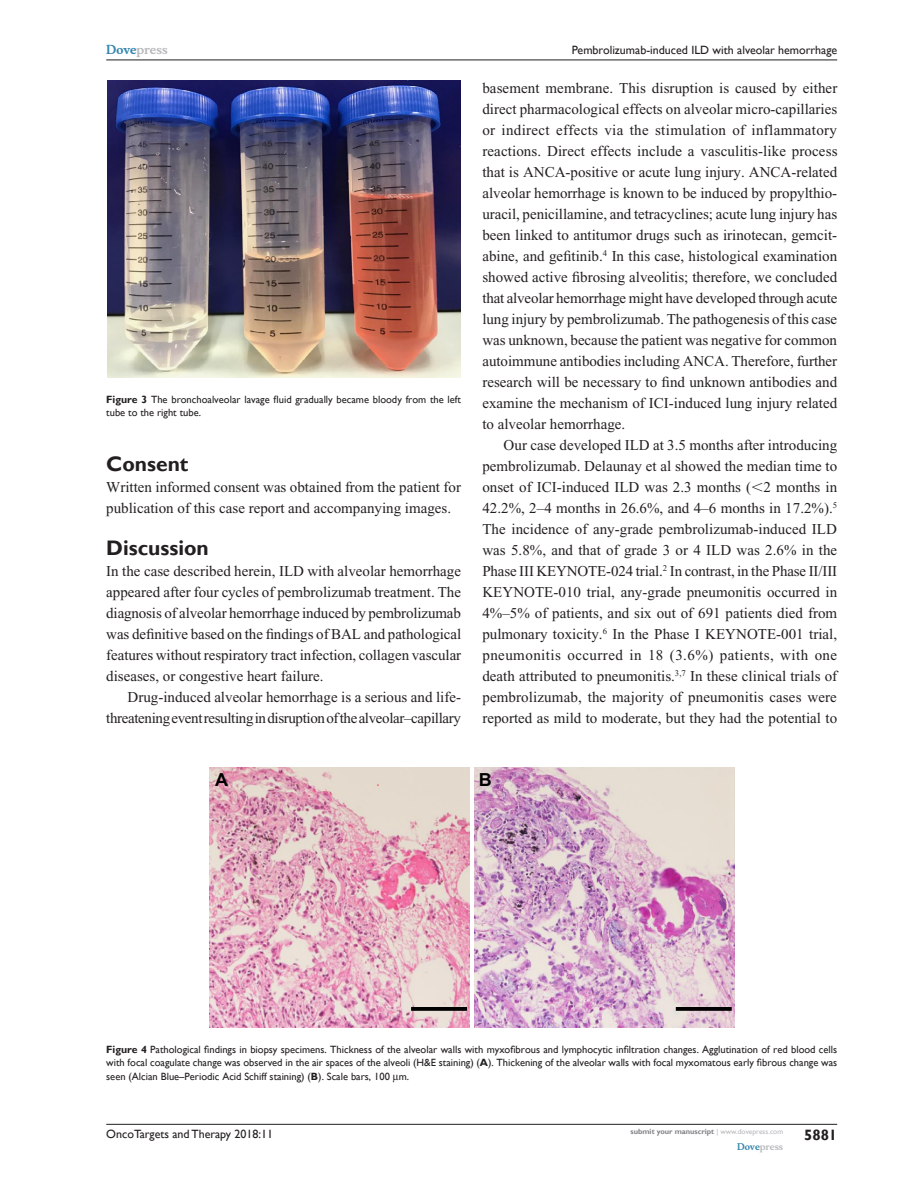
<style>
.page{position:relative;width:918px;height:1188px;background:#fff}
.page>*{position:absolute;margin:0;border:0;box-sizing:border-box;transform-origin:0 0}
.t1{font:700 21px "Gill Sans";color:#231f20}
.t2{font:700 18px "Arial";color:#000}
.Tx{font:15px/21px "Times New Roman";color:#231f20;text-align:justify}
.TxF{font:15px/21px "Times New Roman";color:#231f20}
.Tx-2{font:15px/21px "Times New Roman";letter-spacing:-.025em;color:#231f20;text-align:right}
.RunFolio-R{font:700 15px "Gill Sans";color:#231f20}
.RunH-R{font:12px "Gill Sans";color:#231f20}
.RunF-R{font:12px "Gill Sans";color:#231f20}
.RunH-Brand-R{font:700 12px "Musee";color:#b8b9bc}
.FigC{font:10.5px/13.5px "Gill Sans";color:#231f20}
.RunF-Brand-R{font:700 9px "Musee";color:#b8b9bc}
.RunF-SubmityourMS-R{font:700 7.5px "Gill Sans";color:#808285}
.s1{color:#3485ae}
.s2{font-weight:700}
.s3{font-family:"Mathematical Pi One"}
.s4{font-weight:400;color:#b8b9bc}
</style>
<div class="page">
<hr style="left:106px;top:1124px;width:731px;height:1px;background:#231f20">
<hr style="left:106px;top:60px;width:731px;height:1px;background:#231f20">
<img style="left:107px;top:81px;width:353px;height:297px">
<img style="left:209px;top:767px;width:260px;height:260px">
<img style="left:474px;top:767px;width:260px;height:260px">
<p class="RunH-Brand-R" style="left:106px;top:43px;width:63px"><span class="s1">Dove</span>press</p>
<p class="FigC" style="left:106px;top:393px;width:356px"><span class="s2">Figure 3</span> The bronchoalveolar lavage fluid gradually became bloody from the left tube to the right tube.</p>
<h1 class="t1" style="left:106px;top:451px;width:84px">Consent</h1>
<p class="TxF" style="left:106px;top:476px;width:356px">Written informed consent was obtained from the patient for publication of this case report and accompanying images.</p>
<h1 class="t1" style="left:106px;top:535px;width:104px">Discussion</h1>
<p class="TxF" style="left:106px;top:560px;width:357px;text-align:justify">In the case described herein, ILD with alveolar hemorrhage appeared after four cycles of pembrolizumab treatment. The diagnosis of alveolar hemorrhage induced by pembrolizumab was definitive based on the findings of BAL and pathological features without respiratory tract infection, collagen vascular diseases, or congestive heart failure.</p>
<p class="Tx-2" style="left:106px;top:686px;width:356px">Drug-induced alveolar hemorrhage is a serious and life&shy;threatening event resulting in disruption of the alveolar–capillary</p>
<p class="RunH-R" style="left:572px;top:43px;width:267px">Pembrolizumab-induced ILD with alveolar hemorrhage</p>
<p class="Tx" style="left:482px;top:77px;width:357px">basement membrane. This disruption is caused by either direct pharmacological effects on alveolar micro-capillaries or indirect effects via the stimulation of inflammatory reactions. Direct effects include a vasculitis-like process that is ANCA-positive or acute lung injury. ANCA-related alveolar hemorrhage is known to be induced by propylthio&shy;uracil, penicillamine, and tetracyclines; acute lung injury has been linked to antitumor drugs such as irinotecan, gemcit&shy;abine, and gefitinib.<sup>4</sup> In this case, histological examination showed active fibrosing alveolitis; therefore, we concluded that alveolar hemorrhage might have developed through acute lung injury by pembrolizumab. The pathogenesis of this case was unknown, because the patient was negative for common autoimmune antibodies including ANCA. Therefore, further research will be necessary to find unknown antibodies and examine the mechanism of ICI-induced lung injury related to alveolar hemorrhage.</p>
<p class="Tx" style="left:482px;top:434px;width:356px;text-indent:21px">Our case developed ILD at 3.5 months after introducing pembrolizumab. Delaunay et al showed the median time to onset of ICI-induced ILD was 2.3 months (<span class="s3">,</span>2 months in 42.2%, 2–4 months in 26.6%, and 4–6 months in 17.2%).<sup>5<br></sup>The incidence of any-grade pembrolizumab-induced ILD was 5.8%, and that of grade 3 or 4 ILD was 2.6% in the Phase III KEYNOTE-024 trial.<sup>2</sup> In contrast, in the Phase II/III KEYNOTE-010 trial, any-grade pneumonitis occurred in 4%–5% of patients, and six out of 691 patients died from pulmonary toxicity.<sup>6</sup> In the Phase I KEYNOTE-001 trial, pneumonitis occurred in 18 (3.6%) patients, with one death attributed to pneumonitis.<sup>3,7</sup> In these clinical trials of pembrolizumab, the majority of pneumonitis cases were reported as mild to moderate, but they had the potential to</p>
<p class="t2" style="left:215px;top:768px;width:14px">A</p>
<p class="t2" style="left:479px;top:768px;width:14px">B</p>
<p class="FigC" style="left:106px;top:1042px;width:732px;text-align:justify"><span class="s2">Figure 4</span> Pathological findings in biopsy specimens. Thickness of the alveolar walls with myxofibrous and lymphocytic infiltration changes. Agglutination of red blood cells with focal coagulate change was observed in the air spaces of the alveoli (H&amp;E staining) (<span class="s2">A</span>). Thickening of the alveolar walls with focal myxomatous early fibrous change was seen (Alcian Blue–Periodic Acid Schiff staining) (<span class="s2">B</span>). Scale bars, 100 m.</p>
<p class="RunF-R" style="left:106px;top:1127px;width:168px">OncoTargets and Therapy 2018:11</p>
<p class="RunF-SubmityourMS-R" style="left:631px;top:1127px;width:154px">submit your manuscript <span class="s4">| www.dovepress.com</span></p>
<p class="RunF-Brand-R" style="left:737px;top:1141px;width:48px"><span class="s1">Dove</span>press</p>
<p class="RunFolio-R" style="left:804px;top:1126px;width:35px">5881</p>
</div>
